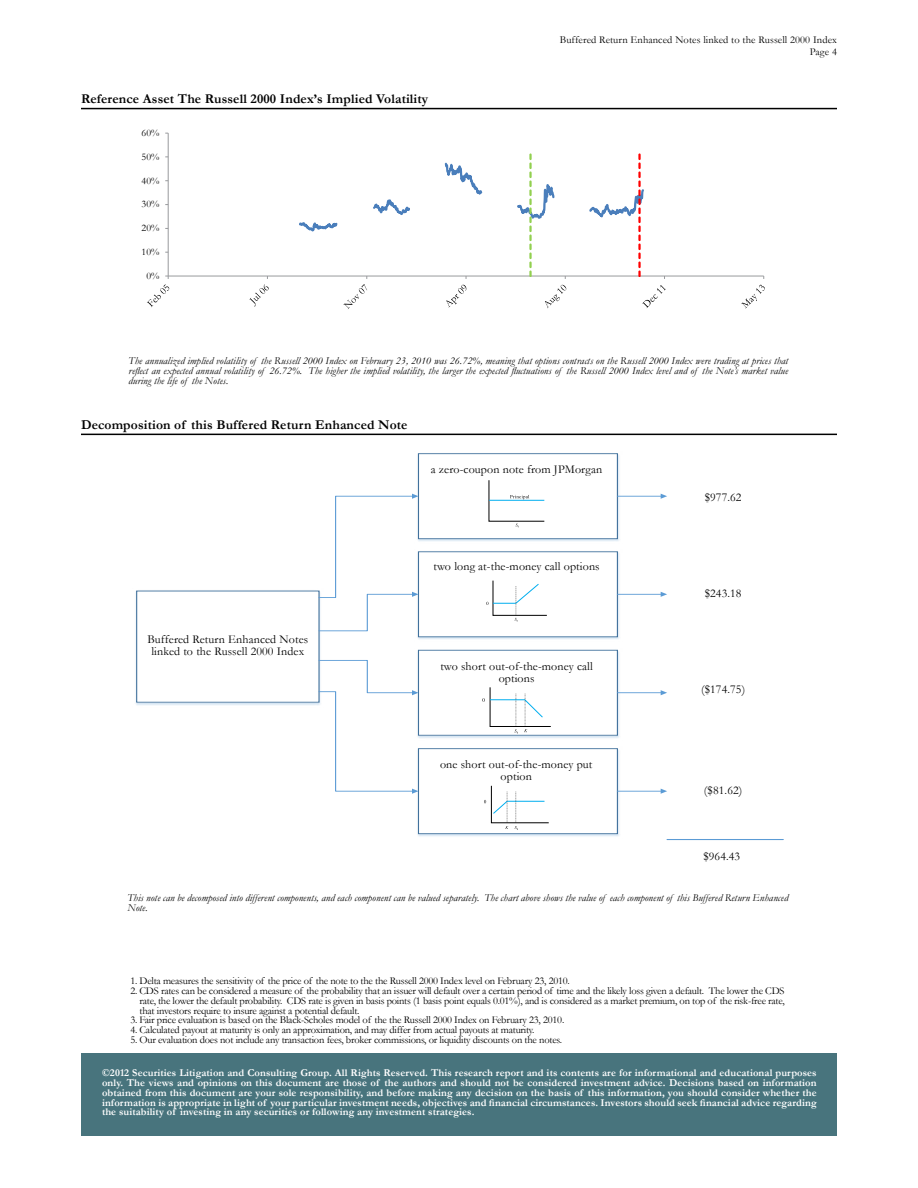
<style>
.page{position:relative;width:918px;height:1188px;background:#fff}
.page>*{position:absolute;margin:0;border:0;box-sizing:border-box;transform-origin:0 0}
.t1{font:700 13.5px "Garamond";letter-spacing:.01em;color:#000}
.t2{font:12px/12px "Garamond";letter-spacing:.01em;color:#000;text-align:center}
.t3{font:10.5px/9.8px "Garamond";letter-spacing:-.02em;color:#000;text-align:justify}
.t4{font:700 10.5px/9.8px "Garamond";letter-spacing:.01em;color:#fff;text-align:justify}
.t5{font:italic 10.5px/9.8px "Garamond";letter-spacing:.01em;color:#000}
.t6{font:10.5px "Garamond";letter-spacing:.01em;color:#000}
.t7{font:10.2px "Garamond";color:#000}
</style>
<div class="page">
<hr style="left:81px;top:108px;width:756px;height:1px;background:#000">
<hr style="left:81px;top:434px;width:756px;height:1px;background:#000">
<hr style="left:168px;top:133px;width:1px;height:143px;background:#989a9d">
<hr style="left:168px;top:276px;width:596px;height:1px;background:#989a9d">
<svg style="left:299px;top:222px;width:39px;height:10px"></svg>
<svg style="left:373px;top:199px;width:37px;height:16px"></svg>
<svg style="left:444px;top:162px;width:39px;height:33px"></svg>
<svg style="left:515px;top:153px;width:41px;height:123px"></svg>
<svg style="left:588px;top:153px;width:58px;height:123px"></svg>
<svg style="left:147px;top:276px;width:22px;height:31px"></svg>
<svg style="left:249px;top:276px;width:20px;height:30px"></svg>
<svg style="left:343px;top:276px;width:24px;height:33px"></svg>
<svg style="left:446px;top:285px;width:20px;height:23px"></svg>
<svg style="left:545px;top:285px;width:21px;height:23px"></svg>
<svg style="left:642px;top:285px;width:24px;height:23px"></svg>
<svg style="left:741px;top:285px;width:24px;height:24px"></svg>
<img style="left:135px;top:590px;width:186px;height:116px">
<div style="left:137px;top:591px;width:182px;height:111px;background:#fff"></div>
<img style="left:417px;top:453px;width:205px;height:89px">
<div style="left:418px;top:454px;width:199px;height:85px;background:#fff"></div>
<div style="left:418px;top:453px;width:200px;height:86px;border:1px solid #41719c"></div>
<img style="left:417px;top:749px;width:205px;height:88px">
<div style="left:418px;top:749px;width:199px;height:85px;background:#fff"></div>
<div style="left:418px;top:748px;width:200px;height:86px;border:1px solid #41719c"></div>
<img style="left:417px;top:552px;width:205px;height:88px">
<div style="left:418px;top:552px;width:199px;height:85px;background:#fff"></div>
<div style="left:418px;top:551px;width:200px;height:86px;border:1px solid #41719c"></div>
<img style="left:417px;top:649px;width:205px;height:89px">
<div style="left:418px;top:650px;width:199px;height:85px;background:#fff"></div>
<div style="left:418px;top:650px;width:200px;height:86px;border:1px solid #41719c"></div>
<hr style="left:617px;top:791px;width:44px;height:1px;background:#5b9bd5">
<svg style="left:661px;top:789px;width:6px;height:5px"></svg>
<hr style="left:617px;top:692px;width:44px;height:1px;background:#5b9bd5">
<svg style="left:661px;top:690px;width:6px;height:5px"></svg>
<hr style="left:617px;top:496px;width:44px;height:1px;background:#5b9bd5">
<svg style="left:661px;top:494px;width:6px;height:5px"></svg>
<hr style="left:617px;top:594px;width:44px;height:1px;background:#5b9bd5">
<svg style="left:661px;top:592px;width:6px;height:5px"></svg>
<svg style="left:318px;top:494px;width:100px;height:138px"></svg>
<svg style="left:318px;top:660px;width:100px;height:134px"></svg>
<hr style="left:667px;top:839px;width:116px;height:1px;background:#5b9bd5">
<div style="left:82px;top:1053px;width:755px;height:82px;background:#48747d"></div>
<svg style="left:488px;top:480px;width:57px;height:47px"></svg>
<svg style="left:486px;top:580px;width:61px;height:42px"></svg>
<svg style="left:482px;top:687px;width:69px;height:47px"></svg>
<svg style="left:484px;top:785px;width:65px;height:45px"></svg>
<p class="t6" style="left:560px;top:33px;width:279px">Buffered Return Enhanced Notes linked to the Russell 2000 Index</p>
<p class="t1" style="left:81px;top:90px;width:349px">Reference Asset The Russell 2000 Index’s Implied Volatility</p>
<p class="t7" style="left:142px;top:126px;width:19px">60%</p>
<p class="t7" style="left:142px;top:150px;width:19px">50%</p>
<p class="t7" style="left:142px;top:173px;width:19px">40%</p>
<p class="t7" style="left:142px;top:197px;width:19px">30%</p>
<p class="t7" style="left:142px;top:221px;width:19px">20%</p>
<p class="t7" style="left:142px;top:245px;width:19px">10%</p>
<p class="t7" style="left:146px;top:269px;width:15px">0%</p>
<p class="t3" style="left:810px;top:47px;width:29px">Page 4</p>
<p class="t5" style="left:129px;top:356px;width:661px;text-align:justify">The annualized implied volatility of the Russell 2000 Index on February 23, 2010 was 26.72%, meaning that options contracts on the Russell 2000 Index were trading at prices that reflect an expected annual volatility of 26.72%. The higher the implied volatility, the larger the expected fluctuations of the Russell 2000 Index level and of the Note’s market value during the life of the Notes.</p>
<p class="t1" style="left:81px;top:416px;width:328px">Decomposition of this Buffered Return Enhanced Note</p>
<p class="t2" style="left:431px;top:463px;width:173px">a zero-coupon note from JPMorgan</p>
<p class="t2" style="left:147px;top:633px;width:162px">Buffered Return Enhanced Notes linked to the Russell 2000 Index</p>
<p class="t2" style="left:434px;top:560px;width:168px">two long at-the-money call options</p>
<p class="t2" style="left:440px;top:660px;width:154px">two short out-of-the-money call options</p>
<p class="t2" style="left:440px;top:758px;width:154px">one short out-of-the-money put option</p>
<p class="t2" style="left:705px;top:490px;width:38px">$977.62</p>
<p class="t2" style="left:705px;top:587px;width:38px">$243.18</p>
<p class="t2" style="left:701px;top:683px;width:46px">($174.75)</p>
<p class="t2" style="left:704px;top:784px;width:40px">($81.62)</p>
<p class="t2" style="left:703px;top:850px;width:38px">$964.43</p>
<p class="t5" style="left:127px;top:892px;width:662px">This note can be decomposed into different components, and each component can be valued separately. The chart above shows the value of each component of this Buffered Return Enhanced<br>Note.</p>
<p class="t3" style="left:130px;top:976px;width:441px">1. Delta measures the sensitivity of the price of the note to the the Russell 2000 Index level on February 23, 2010.</p>
<p class="t3" style="left:139px;top:986px;width:647px;text-indent:-9px">2. CDS rates can be considered a measure of the probability that an issuer will default over a certain period of time and the likely loss given a default. The lower the CDS rate, the lower the default probability. CDS rate is given in basis points (1 basis point equals 0.01%), and is considered as a market premium, on top of the risk-free rate, that investors require to insure against a potential default.</p>
<p class="t3" style="left:130px;top:1015px;width:435px">3. Fair price evaluation is based on the Black-Scholes model of the the Russell 2000 Index on February 23, 2010.</p>
<p class="t3" style="left:130px;top:1025px;width:406px">4. Calculated payout at maturity is only an approximation, and may differ from actual payouts at maturity.</p>
<p class="t3" style="left:130px;top:1034px;width:433px">5. Our evaluation does not include any transaction fees, broker commissions, or liquidity discounts on the notes.</p>
<p class="t4" style="left:102px;top:1068px;width:716px">©2012 Securities Litigation and Consulting Group. All Rights Reserved. This research report and its contents are for informational and educational purposes only. The views and opinions on this document are those of the authors and should not be considered investment advice. Decisions based on information obtained from this document are your sole responsibility, and before making any decision on the basis of this information, you should consider whether the information is appropriate in light of your particular investment needs, objectives and financial circumstances. Investors should seek financial advice regarding the suitability of investing in any securities or following any investment strategies.</p>
</div>
